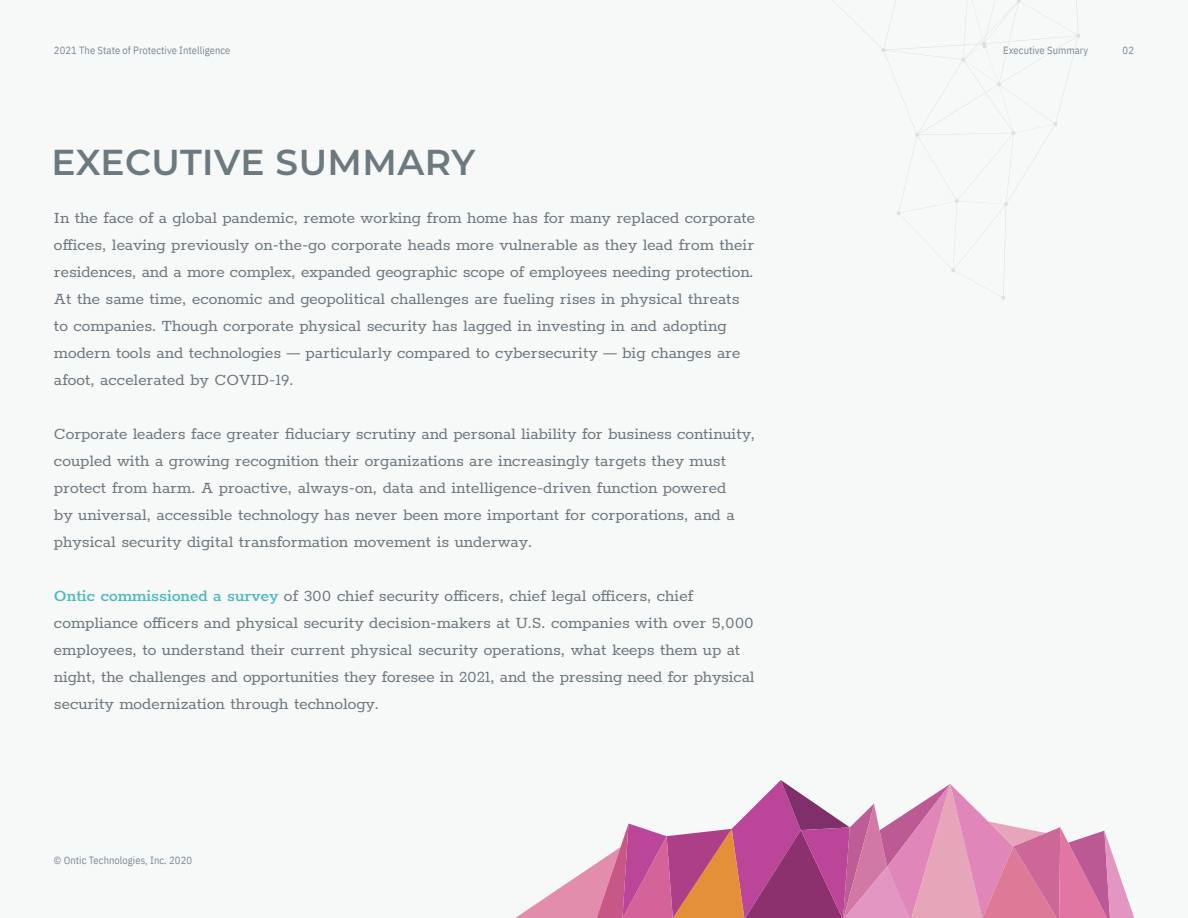
<style>
.page{position:relative;width:1188px;height:918px;background:#f7f8f8}
.page>*{position:absolute;margin:0;border:0;box-sizing:border-box;transform-origin:0 0}
.t1{font:600 36px "Montserrat";letter-spacing:.01em;color:#6c797f}
.t2{font:18px/27px "Rokkitt";color:#6c797f}
.t3{font:10.5px "IBM Plex Sans Cond";letter-spacing:.005em;color:#7b8c97}
.s1{font-weight:600;color:#4db9c1}
</style>
<div class="page">
<svg style="left:837px;top:0;width:243px;height:300px"></svg>
<svg style="left:515px;top:780px;width:619px;height:138px"></svg>
<p class="t3" style="left:54px;top:46px;width:178px">2021 The State of Protective Intelligence</p>
<p class="t3" style="left:1003px;top:46px;width:87px">Executive Summary</p>
<p class="t3" style="left:1123px;top:46px;width:13px">02</p>
<h1 class="t1" style="left:51px;top:148px;width:425px">EXECUTIVE SUMMARY</h1>
<p class="t2" style="left:54px;top:203px;width:703px">In the face of a global pandemic, remote working from home has for many replaced corporate offices, leaving previously on-the-go corporate heads more vulnerable as they lead from their residences, and a more complex, expanded geographic scope of employees needing protection.<br>At the same time, economic and geopolitical challenges are fueling rises in physical threats to companies. Though corporate physical security has lagged in investing in and adopting modern tools and technologies — particularly compared to cybersecurity — big changes are afoot, accelerated by COVID-19.</p>
<p class="t2" style="left:54px;top:419px;width:703px">Corporate leaders face greater fiduciary scrutiny and personal liability for business continuity, coupled with a growing recognition their organizations are increasingly targets they must protect from harm. A proactive, always-on, data and intelligence-driven function powered<br>by universal, accessible technology has never been more important for corporations, and a physical security digital transformation movement is underway.</p>
<p class="t2" style="left:54px;top:581px;width:702px"><span class="s1">Ontic commissioned a survey</span> of 300 chief security officers, chief legal officers, chief compliance officers and physical security decision-makers at U.S. companies with over 5,000 employees, to understand their current physical security operations, what keeps them up at night, the challenges and opportunities they foresee in 2021, and the pressing need for physical security modernization through technology.</p>
<p class="t3" style="left:54px;top:856px;width:140px">© Ontic Technologies, Inc. 2020</p>
</div>
